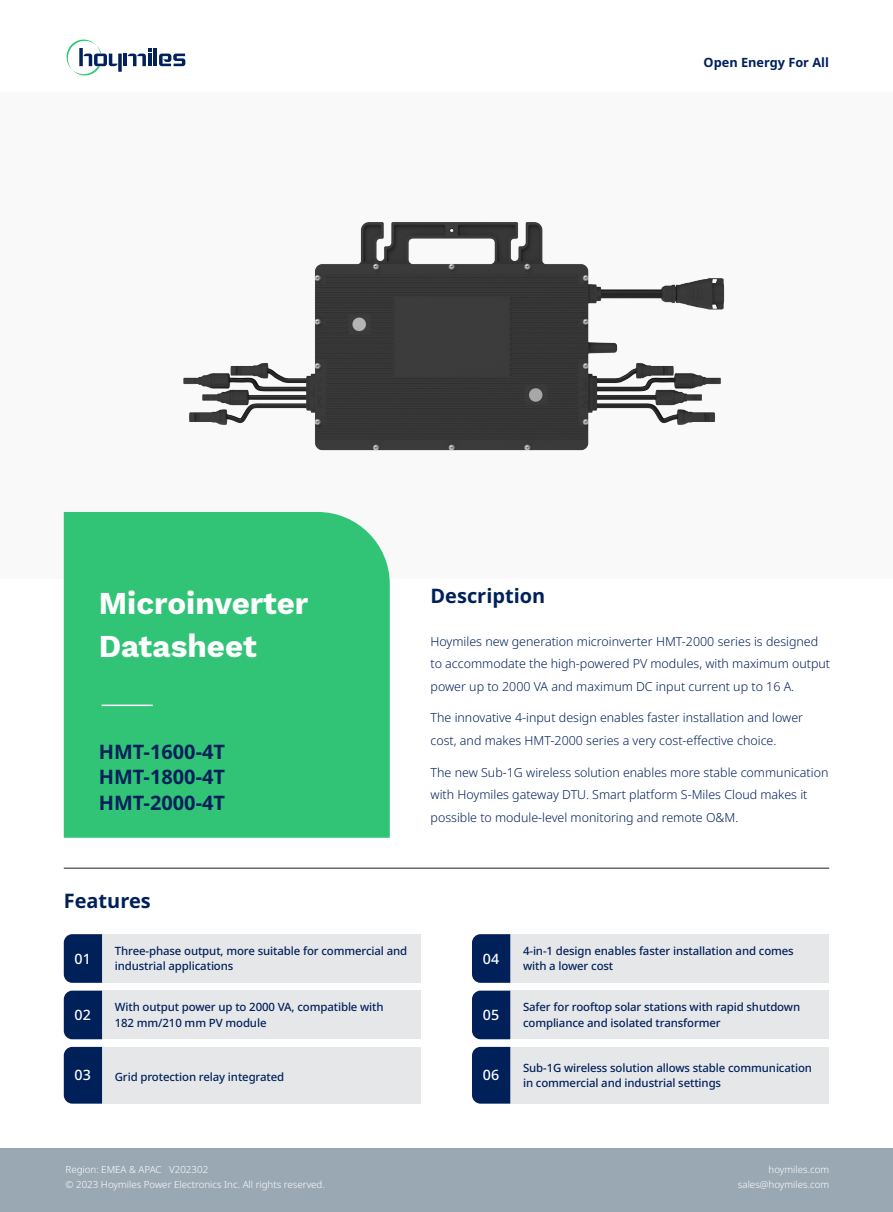
<style>
.page{position:relative;width:893px;height:1212px;background:#fff}
.page>*{position:absolute;margin:0;border:0;box-sizing:border-box;transform-origin:0 0}
.t1{font:700 31.35px "Work Sans";color:#fff}
.t2{font:700 19.95px "Noto Sans";color:#00205a}
.t3{font:500 14.25px "Noto Sans";color:#fff}
.t4{font:700 12.75px "Noto Sans";color:#00205a}
.t5{font:300 12.45px/22.8px "Noto Sans";color:#00205a}
.t6{font:500 11.4px/15.6px "Noto Sans";letter-spacing:-.01em;color:#00205a}
.t7{font:300 9.75px "Noto Sans";color:#fff}
</style>
<div class="page">
<div style="left:0;top:92px;width:893px;height:486px;background:#f9f9f9"></div>
<div style="left:64px;top:512px;width:326px;height:326px;background:#31c477"></div>
<div style="left:0;top:1148px;width:893px;height:64px;background:#9aa8b4"></div>
<hr style="left:64px;top:868px;width:765px;height:1px;background:#231f20">
<hr style="left:102px;top:704px;width:51px;height:2px;background:#fff">
<div style="left:102px;top:1047px;width:319px;height:56px;background:#e6e7e9"></div>
<div style="left:510px;top:1047px;width:319px;height:56px;background:#e6e7e9"></div>
<div style="left:102px;top:990px;width:319px;height:49px;background:#e6e7e9"></div>
<div style="left:510px;top:990px;width:319px;height:49px;background:#e6e7e9"></div>
<div style="left:102px;top:934px;width:319px;height:49px;background:#e6e7e9"></div>
<div style="left:510px;top:934px;width:319px;height:49px;background:#e6e7e9"></div>
<div style="left:64px;top:1047px;width:38px;height:56px;background:#00205a"></div>
<div style="left:472px;top:1047px;width:38px;height:56px;background:#00205a"></div>
<div style="left:64px;top:990px;width:38px;height:49px;background:#00205a"></div>
<div style="left:472px;top:990px;width:38px;height:49px;background:#00205a"></div>
<div style="left:64px;top:934px;width:38px;height:49px;background:#00205a"></div>
<div style="left:472px;top:934px;width:38px;height:49px;background:#00205a"></div>
<hr style="left:154px;top:48px;width:3px;height:18px;background:#00215c">
<svg style="left:159px;top:54px;width:26px;height:12px"></svg>
<svg style="left:66px;top:39px;width:85px;height:37px"></svg>
<img style="left:111px;top:222px;width:614px;height:319px">
<p class="t4" style="left:704px;top:53px;width:127px">Open Energy For All</p>
<p class="t1" style="left:99px;top:580px;width:211px">Microinverter</p>
<p class="t1" style="left:99px;top:622px;width:159px">Datasheet</p>
<p class="t2" style="left:99px;top:737px;width:128px">HMT-1600-4T</p>
<p class="t2" style="left:99px;top:763px;width:128px">HMT-1800-4T</p>
<p class="t2" style="left:99px;top:788px;width:128px">HMT-2000-4T</p>
<p class="t2" style="left:64px;top:887px;width:88px">Features</p>
<p class="t2" style="left:431px;top:582px;width:116px">Description</p>
<p class="t5" style="left:431px;top:630px;width:401px">Hoymiles new generation microinverter HMT-2000 series is designed to accommodate the high-powered PV modules, with maximum output power up to 2000 VA and maximum DC input current up to 16 A.</p>
<p class="t5" style="left:431px;top:707px;width:374px">The innovative 4-input design enables faster installation and lower cost, and makes HMT-2000 series a very cost-effective choice.</p>
<p class="t5" style="left:431px;top:761px;width:399px">The new Sub-1G wireless solution enables more stable communication with Hoymiles gateway DTU. Smart platform S-Miles Cloud makes it possible to module-level monitoring and remote O&amp;M.</p>
<p class="t6" style="left:115px;top:943px;width:294px">Three-phase output, more suitable for commercial and industrial applications</p>
<p class="t6" style="left:523px;top:943px;width:272px">4-in-1 design enables faster installation and comes</p>
<p class="t3" style="left:75px;top:948px;width:18px">01</p>
<p class="t3" style="left:483px;top:948px;width:18px">04</p>
<p class="t6" style="left:523px;top:959px;width:92px">with a lower cost</p>
<p class="t6" style="left:115px;top:999px;width:270px">With output power up to 2000 VA, compatible with</p>
<p class="t6" style="left:115px;top:1015px;width:153px">182 mm/210 mm PV module</p>
<p class="t3" style="left:75px;top:1005px;width:18px">02</p>
<p class="t3" style="left:483px;top:1005px;width:18px">05</p>
<p class="t3" style="left:75px;top:1065px;width:18px">03</p>
<p class="t3" style="left:483px;top:1065px;width:18px">06</p>
<p class="t6" style="left:115px;top:1070px;width:171px">Grid protection relay integrated</p>
<p class="t6" style="left:523px;top:999px;width:279px">Safer for rooftop solar stations with rapid shutdown</p>
<p class="t6" style="left:523px;top:1015px;width:199px">compliance and isolated transformer</p>
<p class="t6" style="left:523px;top:1060px;width:291px">Sub-1G wireless solution allows stable communication</p>
<p class="t6" style="left:523px;top:1075px;width:200px">in commercial and industrial settings</p>
<p class="t7" style="left:65px;top:1162px;width:144px">Region: EMEA &amp; APAC V202302</p>
<p class="t7" style="left:65px;top:1177px;width:261px">© 2023 Hoymiles Power Electronics Inc. All rights reserved.</p>
<p class="t7" style="left:769px;top:1162px;width:62px">hoymiles.com</p>
<p class="t7" style="left:738px;top:1177px;width:93px">sales@hoymiles.com</p>
</div>
